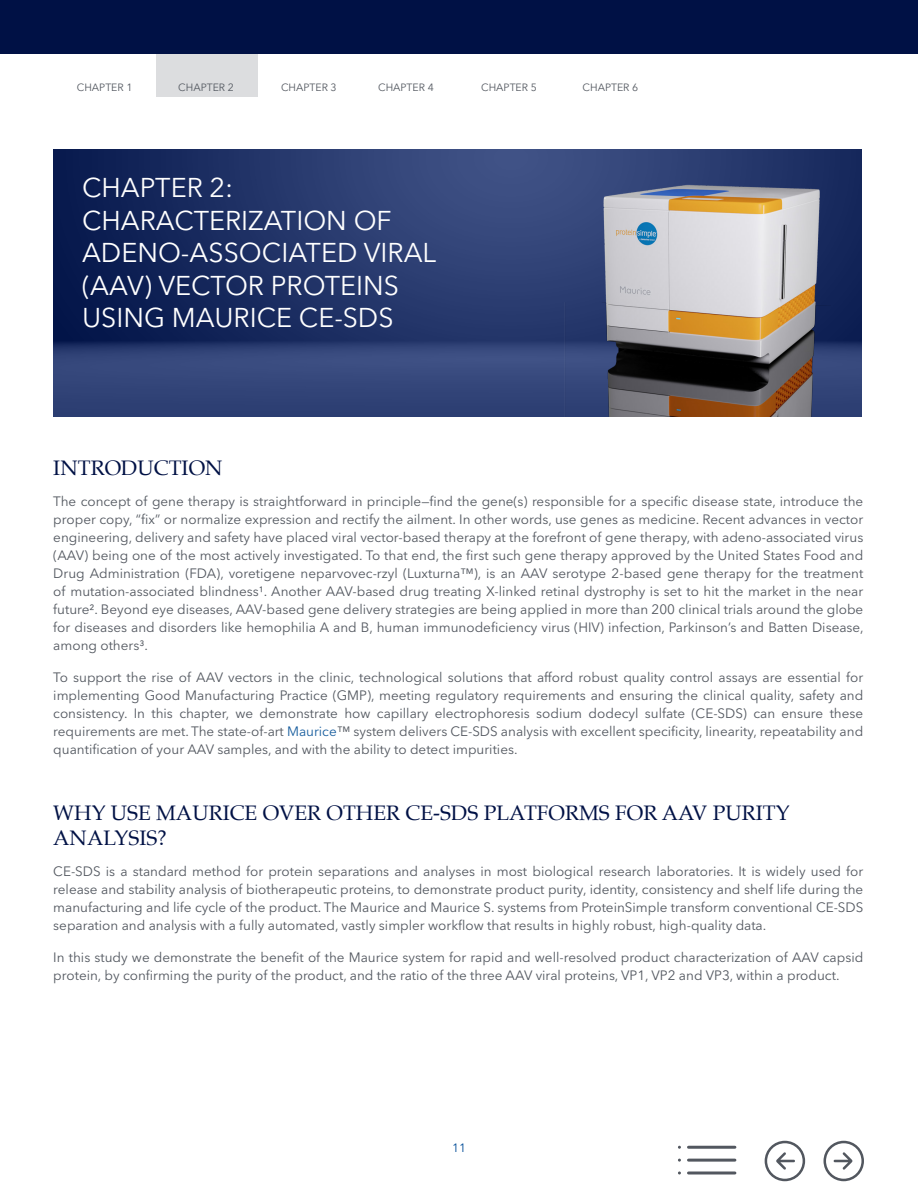
<style>
.page{position:relative;width:918px;height:1188px;background:#fff}
.page>*{position:absolute;margin:0;border:0;box-sizing:border-box;transform-origin:0 0}
.NL_Title{font:27px/32.4px "Avenir Next LT Pro";color:#fff}
.NL_Headline{font:21px/25.2px "Palatino";color:#001145}
.NL_Body_Copy{font:13.5px/18px "Avenir Next LT Pro";color:#52575f;text-align:justify}
.t1{font:12px "Avenir Next LT Pro";color:#004c97}
.t2{font:10.5px "Avenir Next LT Pro";color:#52575f}
.s1{color:#175d9e}
</style>
<div class="page">
<div style="left:157px;top:54px;width:101px;height:42px;background:#dcdddf"></div>
<div style="left:0;top:0;width:918px;height:54px;background:#001145"></div>
<img style="left:53px;top:149px;width:809px;height:267px">
<img style="left:533px;top:175px;width:329px;height:241px">
<svg style="left:823px;top:1141px;width:41px;height:40px"></svg>
<svg style="left:765px;top:1141px;width:40px;height:40px"></svg>
<hr style="left:688px;top:1146px;width:47px;height:3px;background:#52575f">
<hr style="left:688px;top:1159px;width:47px;height:3px;background:#52575f">
<hr style="left:688px;top:1172px;width:47px;height:2px;background:#52575f">
<p class="t2" style="left:77px;top:81px;width:57px">CHAPTER 1</p>
<p class="t2" style="left:178px;top:81px;width:57px">CHAPTER 2</p>
<p class="t2" style="left:281px;top:81px;width:57px">CHAPTER 3</p>
<p class="t2" style="left:378px;top:81px;width:57px">CHAPTER 4</p>
<p class="t2" style="left:481px;top:81px;width:57px">CHAPTER 5</p>
<p class="t2" style="left:583px;top:81px;width:57px">CHAPTER 6</p>
<p class="NL_Title" style="left:82px;top:172px;width:356px">CHAPTER 2:<br>CHARACTERIZATION OF<br>ADENO-ASSOCIATED VIRAL (AAV) VECTOR PROTEINS<br>USING MAURICE CE-SDS</p>
<p class="NL_Headline" style="left:53px;top:455px;width:171px">INTRODUCTION</p>
<p class="NL_Body_Copy" style="left:53px;top:493px;width:812px">The concept of gene therapy is straightforward in principle—find the gene(s) responsible for a specific disease state, introduce the proper copy, “fix” or normalize expression and rectify the ailment. In other words, use genes as medicine. Recent advances in vector engineering, delivery and safety have placed viral vector-based therapy at the forefront of gene therapy, with adeno-associated virus (AAV) being one of the most actively investigated. To that end, the first such gene therapy approved by the United States Food and Drug Administration (FDA), voretigene neparvovec-rzyl (Luxturna™), is an AAV serotype 2-based gene therapy for the treatment of mutation-associated blindness¹. Another AAV-based drug treating X-linked retinal dystrophy is set to hit the market in the near future². Beyond eye diseases, AAV-based gene delivery strategies are being applied in more than 200 clinical trials around the globe for diseases and disorders like hemophilia A and B, human immunodeficiency virus (HIV) infection, Parkinson’s and Batten Disease, among others³.</p>
<p class="NL_Body_Copy" style="left:53px;top:668px;width:812px">To support the rise of AAV vectors in the clinic, technological solutions that afford robust quality control assays are essential for implementing Good Manufacturing Practice (GMP), meeting regulatory requirements and ensuring the clinical quality, safety and consistency. In this chapter, we demonstrate how capillary electrophoresis sodium dodecyl sulfate (CE-SDS) can ensure these requirements are met. The state-of-art <span class="s1">Maurice</span>™ system delivers CE-SDS analysis with excellent specificity, linearity, repeatability and quantification of your AAV samples, and with the ability to detect impurities.</p>
<p class="NL_Headline" style="left:53px;top:800px;width:738px">WHY USE MAURICE OVER OTHER CE-SDS PLATFORMS FOR AAV PURITY<br>ANALYSIS?</p>
<p class="NL_Body_Copy" style="left:53px;top:863px;width:812px">CE-SDS is a standard method for protein separations and analyses in most biological research laboratories. It is widely used for release and stability analysis of biotherapeutic proteins, to demonstrate product purity, identity, consistency and shelf life during the manufacturing and life cycle of the product. The Maurice and Maurice S. systems from ProteinSimple transform conventional CE-SDS separation and analysis with a fully automated, vastly simpler workflow that results in highly robust, high-quality data.</p>
<p class="NL_Body_Copy" style="left:53px;top:948px;width:812px">In this study we demonstrate the benefit of the Maurice system for rapid and well-resolved product characterization of AAV capsid protein, by confirming the purity of the product, and the ratio of the three AAV viral proteins, VP1, VP2 and VP3, within a product.</p>
<p class="t1" style="left:452px;top:1140px;width:15px">11</p>
</div>
